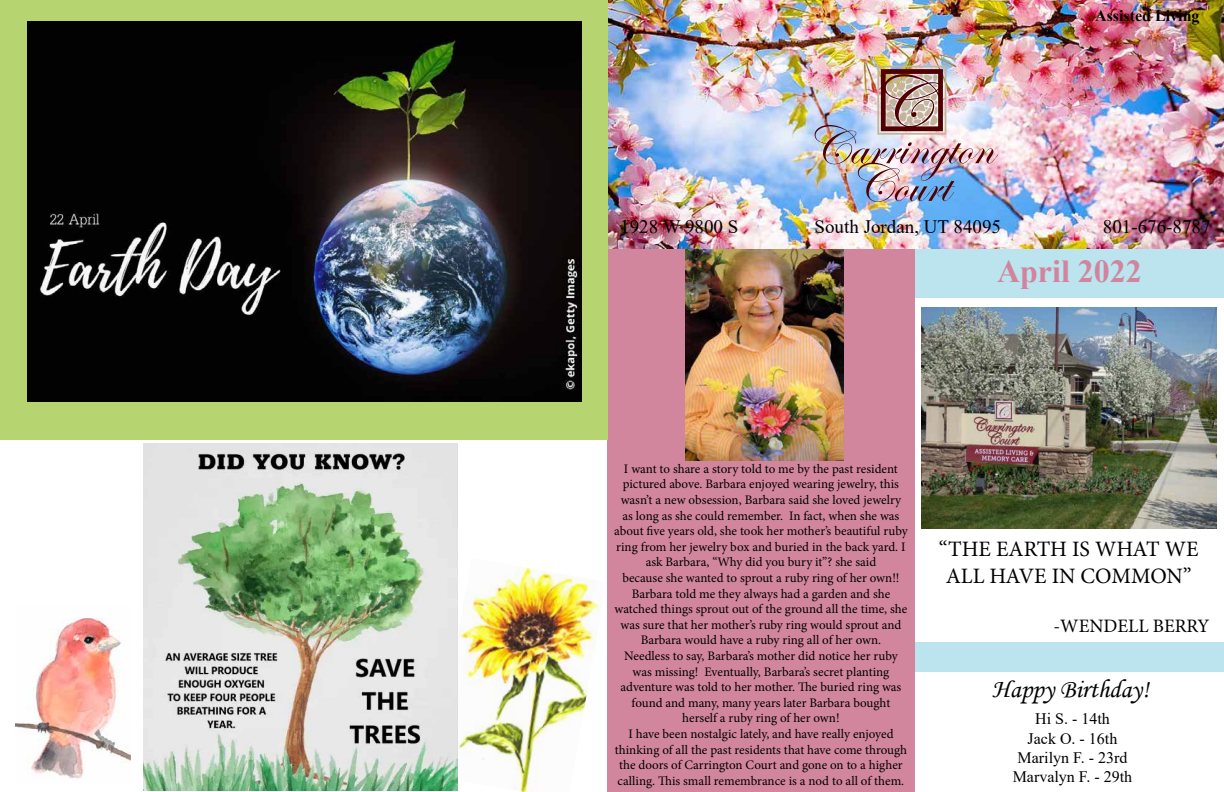
<style>
.page{position:relative;width:1224px;height:792px;background:#fff}
.page>*{position:absolute;margin:0;border:0;box-sizing:border-box;transform-origin:0 0}
.t1{font:700 32px "Times New Roman";color:#d2849d}
.t2{font:26px "Monotype Corsiva";color:#000}
.t3{font:22px/26.4px "Minion Pro";color:#000;text-align:center}
.t4{font:19px "Times New Roman";color:#000}
.t5{font:19px "Minion Pro";color:#000}
.t6{font:16px/19.2px "Times New Roman";color:#000;text-align:center}
.t7{font:700 16px "Times New Roman";color:#000}
.t8{font:13px/15.6px "Minion Pro";letter-spacing:-.005em;color:#000;text-align:center}
</style>
<div class="page">
<img style="left:608px;top:0;width:616px;height:250px">
<div style="left:608px;top:250px;width:307px;height:542px;background:#d2869e"></div>
<div style="left:915px;top:250px;width:309px;height:48px;background:#bbe4ee"></div>
<img style="left:815px;top:66px;width:183px;height:136px">
<div style="left:915px;top:643px;width:309px;height:29px;background:#bbe4ee"></div>
<div style="left:0;top:0;width:608px;height:440px;background:#b6d46f"></div>
<img style="left:921px;top:308px;width:295px;height:221px">
<img style="left:27px;top:22px;width:555px;height:379px">
<img style="left:686px;top:250px;width:157px;height:210px">
<img style="left:433px;top:568px;width:169px;height:224px">
<img style="left:143px;top:443px;width:315px;height:347px">
<img style="left:16px;top:617px;width:114px;height:162px">
<p class="t7" style="left:1095px;top:5px;width:106px">Assisted Living</p>
<h3 class="t4" style="left:620px;top:213px;width:120px">1928 W 9800 S</h3>
<h3 class="t4" style="left:815px;top:213px;width:188px">South Jordan, UT 84095</h3>
<h3 class="t4" style="left:1103px;top:213px;width:109px">801-676-8787</h3>
<h1 class="t1" style="left:997px;top:248px;width:146px">April 2022</h1>
<p class="t8" style="left:614px;top:461px;width:295px">I want to share a story told to me by the past resident pictured above. Barbara enjoyed wearing jewelry, this wasn’t a new obsession, Barbara said she loved jewelry as long as she could remember. In fact, when she was about five years old, she took her mother’s beautiful ruby ring from her jewelry box and buried in the back yard. I ask Barbara, “Why did you bury it”? she said<br>because she wanted to sprout a ruby ring of her own!!<br>Barbara told me they always had a garden and she watched things sprout out of the ground all the time, she was sure that her mother’s ruby ring would sprout and Barbara would have a ruby ring all of her own.<br>Needless to say, Barbara’s mother did notice her ruby was missing! Eventually, Barbara’s secret planting adventure was told to her mother. The buried ring was found and many, many years later Barbara bought herself a ruby ring of her own!<br>I have been nostalgic lately, and have really enjoyed thinking of all the past residents that have come through the doors of Carrington Court and gone on to a higher calling. This small remembrance is a nod to all of them.</p>
<h3 class="t3" style="left:939px;top:536px;width:261px">“THE EARTH IS WHAT WE<br>ALL HAVE IN COMMON”</h3>
<h3 class="t5" style="left:1053px;top:613px;width:158px">-WENDELL BERRY</h3>
<h2 class="t2" style="left:992px;top:673px;width:159px">Happy Birthday!</h2>
<p class="t6" style="left:1013px;top:709px;width:121px">Hi S. - 14th<br>Jack O. - 16th<br>Marilyn F. - 23rd<br>Marvalyn F. - 29th</p>
</div>
